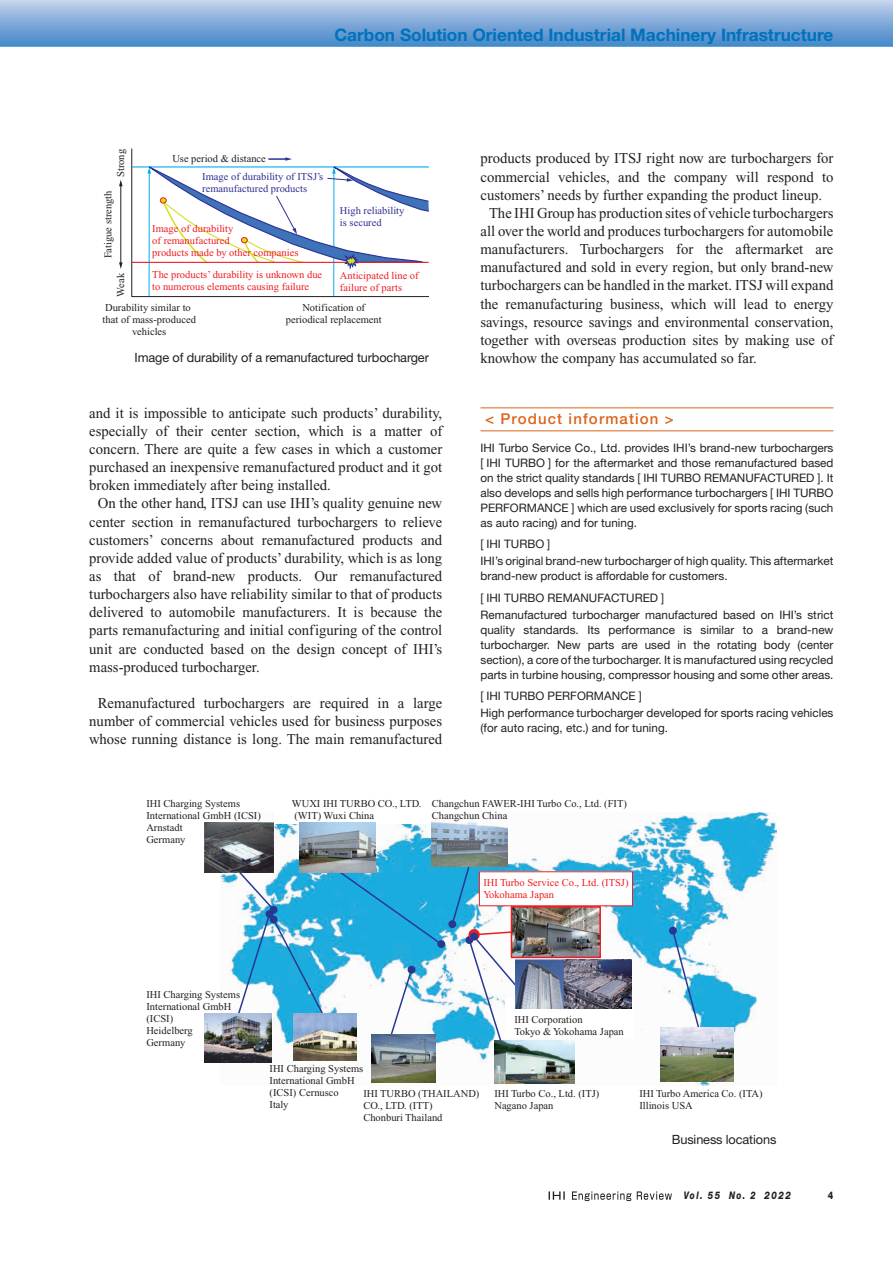
<style>
.page{position:relative;width:893px;height:1263px;background:#fff}
.page>*{position:absolute;margin:0;border:0;box-sizing:border-box;transform-origin:0 0}
.t1{font:700 17.25px "Helvetica Neue LT Std";color:#0072bc}
.t2{font:15px/18.1px "Times New Roman";color:#231f20;text-align:center}
.t3{font:500 15px "Helvetica Neue LT Std";letter-spacing:.075em;color:#dc641c}
.t4{font:12.75px "Helvetica Neue LT Std";letter-spacing:-.01em;color:#231f20}
.t5{font:11.7px/15px "Helvetica Neue LT Std";color:#231f20}
.t6{font:10.5px/12px "Times New Roman";color:#231f20}
.t7{font:10.5px/12px "Times New Roman";color:#ee1d23}
.t8{font:10.5px/12px "Times New Roman";color:#2e3092}
.t9{font:italic 800 10.5px "Helvetica Neue LT Std";letter-spacing:.17em;color:#231f20;scale:.78 1}
.t10{font:800 10.5px "Helvetica Neue LT Std";color:#231f20;scale:.85 1}
</style>
<div class="page">
<svg style="left:549px;top:1191px;width:123px;height:10px"></svg>
<svg style="left:0;top:0;width:893px;height:47px;background:#82acd9"></svg>
<hr style="left:121px;top:185px;width:1px;height:79px;background:#231f20">
<svg style="left:119px;top:180px;width:4px;height:6px"></svg>
<svg style="left:119px;top:262px;width:4px;height:7px"></svg>
<svg style="left:131px;top:149px;width:298px;height:148px"></svg>
<img style="left:221px;top:813px;width:555px;height:273px">
<div style="left:274px;top:807px;width:176px;height:17px;background:#fff"></div>
<div style="left:505px;top:998px;width:129px;height:40px;background:#fff"></div>
<svg style="left:669px;top:926px;width:32px;height:101px"></svg>
<svg style="left:335px;top:863px;width:184px;height:180px"></svg>
<svg style="left:236px;top:869px;width:89px;height:148px"></svg>
<div style="left:479px;top:872px;width:153px;height:34px;background:#fff"></div>
<img style="left:514px;top:909px;width:84px;height:46px">
<img style="left:371px;top:1035px;width:64px;height:47px">
<img style="left:299px;top:823px;width:77px;height:50px">
<img style="left:204px;top:823px;width:70px;height:50px">
<img style="left:293px;top:1014px;width:63px;height:46px">
<img style="left:432px;top:821px;width:76px;height:45px">
<img style="left:205px;top:1014px;width:67px;height:48px">
<img style="left:515px;top:959px;width:117px;height:50px">
<img style="left:661px;top:1027px;width:72px;height:54px">
<img style="left:495px;top:1041px;width:79px;height:42px">
<div style="left:511px;top:906px;width:90px;height:52px;border:2px solid #ee1d23"></div>
<hr style="left:480px;top:430px;width:353px;height:1px;background:#dc641c">
<hr style="left:480px;top:407px;width:353px;height:1px;background:#dc641c">
<p class="t1" style="left:334px;top:24px;width:500px">Carbon Solution Oriented Industrial Machinery Infrastructure</p>
<p class="t6" style="left:115px;top:177px;width:30px;rotate:-90deg">Strong</p>
<p class="t6" style="left:102px;top:258px;width:69px;rotate:-90deg">Fatigue strength</p>
<p class="t6" style="left:172px;top:152px;width:95px">Use period &amp; distance</p>
<p class="t8" style="left:202px;top:170px;width:123px">Image of durability of ITSJ’s remanufactured products</p>
<p class="t7" style="left:152px;top:222px;width:148px">Image of durability<br>of remanufactured<br>products made by other companies</p>
<p class="t8" style="left:340px;top:204px;width:66px">High reliability is secured</p>
<p class="t7" style="left:152px;top:268px;width:171px">The products’ durability is unknown due to numerous elements causing failure</p>
<p class="t7" style="left:340px;top:270px;width:80px">Anticipated line of failure of parts</p>
<p class="t6" style="left:286px;top:302px;width:97px;text-align:center">Notification of periodical replacement</p>
<p class="t6" style="left:115px;top:297px;width:25px;rotate:-90deg">Weak</p>
<p class="t6" style="left:103px;top:302px;width:95px;text-align:center">Durability similar to that of mass-produced vehicles</p>
<p class="t4" style="left:135px;top:350px;width:296px">Image of durability of a remanufactured turbocharger</p>
<p class="t2" style="left:89px;top:404px;width:354px">and it is impossible to anticipate such products’ durability,</p>
<p class="t2" style="left:89px;top:422px;width:354px">especially of their center section, which is a matter of</p>
<p class="t2" style="left:89px;top:440px;width:354px">concern. There are quite a few cases in which a customer</p>
<p class="t2" style="left:89px;top:458px;width:354px">purchased an inexpensive remanufactured product and it got</p>
<p class="t2" style="left:89px;top:476px;width:243px">broken immediately after being installed.</p>
<p class="t2" style="left:98px;top:494px;width:346px">On the other hand, ITSJ can use IHI’s quality genuine new</p>
<p class="t2" style="left:89px;top:512px;width:354px">center section in remanufactured turbochargers to relieve</p>
<p class="t2" style="left:89px;top:531px;width:354px">customers’ concerns about remanufactured products and</p>
<p class="t2" style="left:89px;top:549px;width:354px">provide added value of products’ durability, which is as long</p>
<p class="t2" style="left:89px;top:567px;width:354px">as that of brand-new products. Our remanufactured</p>
<p class="t2" style="left:89px;top:585px;width:354px">turbochargers also have reliability similar to that of products</p>
<p class="t2" style="left:89px;top:603px;width:354px">delivered to automobile manufacturers. It is because the</p>
<p class="t2" style="left:89px;top:621px;width:354px">parts remanufacturing and initial configuring of the control</p>
<p class="t2" style="left:89px;top:639px;width:354px">unit are conducted based on the design concept of IHI’s</p>
<p class="t2" style="left:89px;top:658px;width:172px">mass-produced turbocharger.</p>
<p class="t2" style="left:89px;top:694px;width:354px">Remanufactured turbochargers are required in a large number of commercial vehicles used for business purposes whose running distance is long. The main remanufactured</p>
<p class="t2" style="left:480px;top:149px;width:354px">products produced by ITSJ right now are turbochargers for</p>
<p class="t2" style="left:480px;top:168px;width:354px">commercial vehicles, and the company will respond to</p>
<p class="t2" style="left:480px;top:186px;width:343px">customers’ needs by further expanding the product lineup.</p>
<p class="t2" style="left:489px;top:204px;width:346px">The IHI Group has production sites of vehicle turbochargers</p>
<p class="t2" style="left:480px;top:222px;width:354px">all over the world and produces turbochargers for automobile</p>
<p class="t2" style="left:480px;top:240px;width:354px">manufacturers. Turbochargers for the aftermarket are</p>
<p class="t2" style="left:480px;top:258px;width:354px">manufactured and sold in every region, but only brand-new</p>
<p class="t2" style="left:480px;top:276px;width:354px">turbochargers can be handled in the market. ITSJ will expand</p>
<p class="t2" style="left:480px;top:295px;width:354px">the remanufacturing business, which will lead to energy</p>
<p class="t2" style="left:480px;top:313px;width:354px">savings, resource savings and environmental conservation,</p>
<p class="t2" style="left:480px;top:331px;width:354px">together with overseas production sites by making use of</p>
<p class="t2" style="left:480px;top:349px;width:278px">knowhow the company has accumulated so far.</p>
<p class="t3" style="left:485px;top:409px;width:190px">&lt; Product information &gt;</p>
<p class="t5" style="left:480px;top:440px;width:354px;text-align:justify">IHI Turbo Service Co., Ltd. provides IHI’s brand-new turbochargers [ IHI TURBO ] for the aftermarket and those remanufactured based on the strict quality standards [ IHI TURBO REMANUFACTURED ]. It also develops and sells high performance turbochargers [ IHI TURBO PERFORMANCE ] which are used exclusively for sports racing (such as auto racing) and for tuning.</p>
<p class="t5" style="left:480px;top:535px;width:354px;line-height:17.1px">[ IHI TURBO ]<br>IHI’s original brand-new turbocharger of high quality. This aftermarket</p>
<p class="t5" style="left:480px;top:565px;width:249px;line-height:21.5px">brand-new product is affordable for customers. [ IHI TURBO REMANUFACTURED ]</p>
<p class="t5" style="left:480px;top:607px;width:354px;text-align:justify">Remanufactured turbocharger manufactured based on IHI’s strict quality standards. Its performance is similar to a brand-new turbocharger. New parts are used in the rotating body (center section), a core of the turbocharger. It is manufactured using recycled parts in turbine housing, compressor housing and some other areas.</p>
<p class="t5" style="left:480px;top:687px;width:354px;line-height:17.1px">[ IHI TURBO PERFORMANCE ]<br>High performance turbocharger developed for sports racing vehicles</p>
<p class="t5" style="left:480px;top:721px;width:189px">(for auto racing, etc.) and for tuning.</p>
<p class="t6" style="left:146px;top:797px;width:116px">IHI Charging Systems<br>International GmbH (ICSI)<br>Arnstadt<br>Germany</p>
<p class="t6" style="left:292px;top:797px;width:131px">WUXI IHI TURBO CO., LTD. (WIT) Wuxi China</p>
<p class="t6" style="left:432px;top:797px;width:197px">Changchun FAWER-IHI Turbo Co., Ltd. (FIT)<br>Changchun China</p>
<p class="t7" style="left:483px;top:876px;width:147px">IHI Turbo Service Co., Ltd. (ITSJ)<br>Yokohama Japan</p>
<p class="t6" style="left:146px;top:988px;width:95px">IHI Charging Systems<br>International GmbH (ICSI)<br>Heidelberg<br>Germany</p>
<p class="t6" style="left:270px;top:1062px;width:95px">IHI Charging Systems<br>International GmbH (ICSI) Cernusco<br>Italy</p>
<p class="t6" style="left:363px;top:1088px;width:118px">IHI TURBO (THAILAND)<br>CO., LTD. (ITT)<br>Chonburi Thailand</p>
<p class="t6" style="left:514px;top:1013px;width:111px">IHI Corporation<br>Tokyo &amp; Yokohama Japan</p>
<p class="t6" style="left:494px;top:1088px;width:107px">IHI Turbo Co., Ltd. (ITJ)<br>Nagano Japan</p>
<p class="t6" style="left:639px;top:1088px;width:125px">IHI Turbo America Co. (ITA)<br>Illinois USA</p>
<p class="t4" style="left:672px;top:1131px;width:106px">Business locations</p>
<p class="t9" style="left:684px;top:1189px;width:139px">Vol. 55 No. 2 2022</p>
<p class="t10" style="left:828px;top:1189px;width:8px">4</p>
</div>
